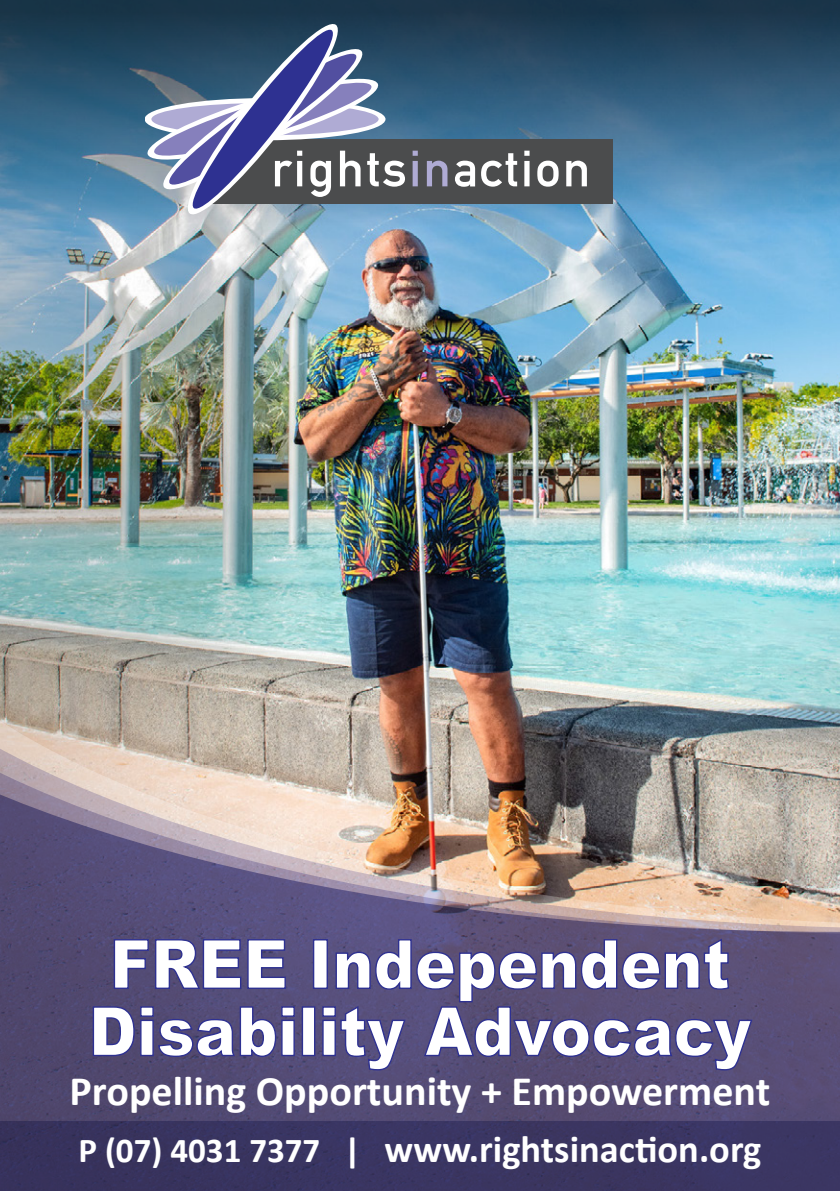
<style>
.page{position:relative;width:840px;height:1191px;background:#fff}
.page>*{position:absolute;margin:0;border:0;box-sizing:border-box;transform-origin:0 0}
.t1{font:900 67.8px/67.2px "Arial";color:#fff;text-align:center;scale:.91 1}
.t2{font:700 42px "Calibri";color:#fff}
.t3{font:700 38.4px "Calibri";color:#fff}
.s1{font-size:35px}
</style>
<div class="page">
<img style="left:0;top:248px;width:839px;height:392px">
<svg style="left:0;top:0;width:839px;height:248px;background:#477290"></svg>
<div style="left:209px;top:139px;width:403px;height:64px;background:#4b4c4d"></div>
<svg style="left:146px;top:18px;width:440px;height:202px"></svg>
<img style="left:0;top:646px;width:839px;height:545px">
<svg style="left:0;top:0;width:5px;height:10px"></svg>
<svg style="left:0;top:1181px;width:5px;height:10px"></svg>
<svg style="left:834px;top:0;width:6px;height:10px"></svg>
<svg style="left:834px;top:1181px;width:6px;height:10px"></svg>
<p class="t1" style="left:89px;top:928px;width:729px">FREE Independent<br>Disability Advocacy</p>
<p class="t2" style="left:70px;top:1061px;width:701px">Propelling Opportunity + Empowerment</p>
<p class="t3" style="left:78px;top:1121px;width:684px"><span class="s1">P (07) 4031 7377 |</span> www.rightsinaction.org</p>
</div>
